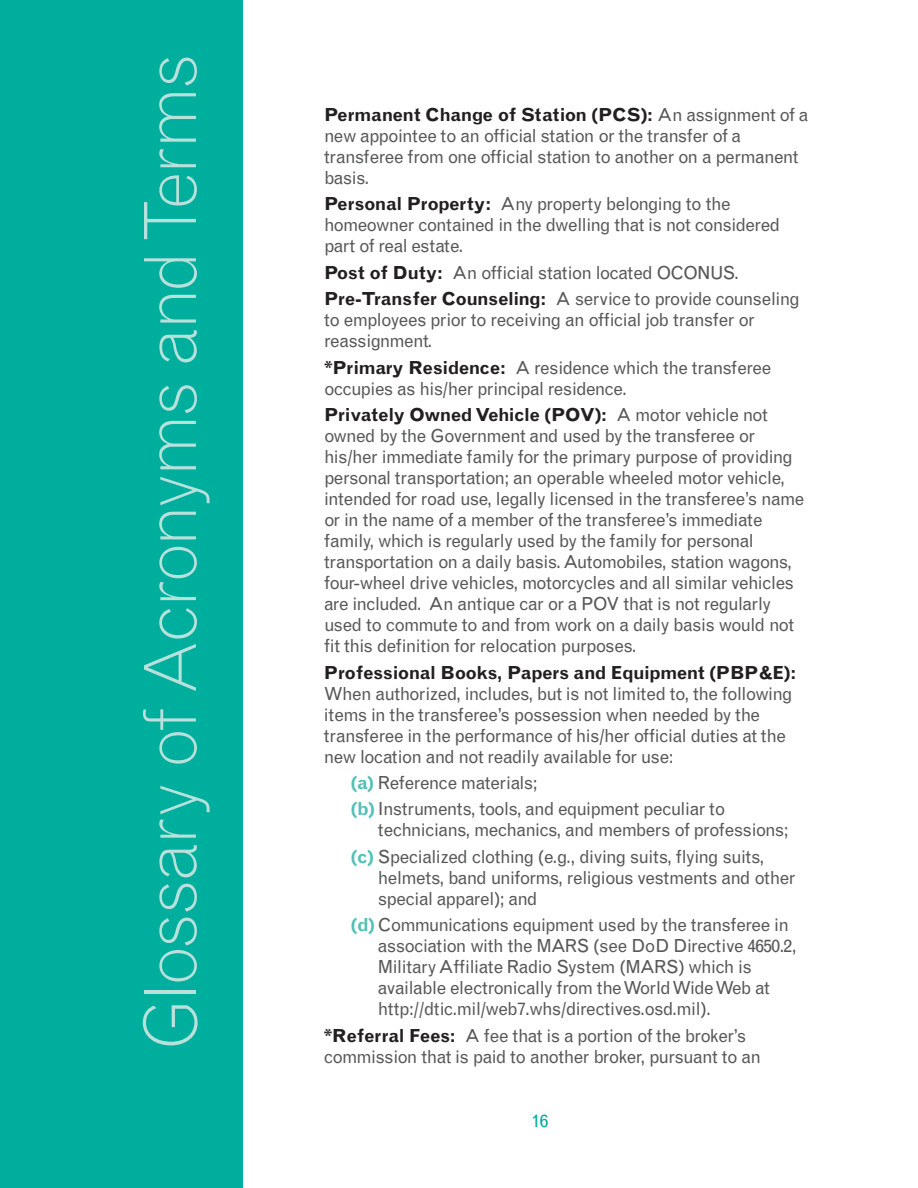
<style>
.page{position:relative;width:918px;height:1188px;background:#fff}
.page>*{position:absolute;margin:0;border:0;box-sizing:border-box;transform-origin:0 0}
.t1{font:300 72px "Grotesque MT Std";letter-spacing:-.03em;color:#b8e1dc}
.t2{font:18px/21px "Grotesque MT Std";letter-spacing:-.035em;color:#57585a}
.t3{font:700 18px "Grotesque MT Std";letter-spacing:-.015em;color:#231f20}
.t4{font:18px "Grotesque MT Std";color:#00ae9e}
.s1{font-weight:700;color:#231f20}
.s2{font-family:"Grotesque";font-weight:700;color:#50c1b6}
</style>
<div class="page">
<div style="left:0;top:0;width:243px;height:1188px;background:#00ae9e"></div>
<h1 class="t1" style="left:144px;top:1050px;width:997px;rotate:-90deg">Glossary of Acronyms andTerms</h1>
<p class="t2" style="left:324px;top:106px;width:486px"><span class="s1">Permanent Change of Station (PCS):</span> An assignment of a new appointee to an official station or the transfer of a transferee from one official station to another on a permanent basis.</p>
<p class="t2" style="left:324px;top:195px;width:458px"><span class="s1">Personal Property:</span> Any property belonging to the homeowner contained in the dwelling that is not considered part of real estate.</p>
<p class="t2" style="left:324px;top:261px;width:477px;line-height:26.4px"><span class="s1">Post of Duty:</span> An official station located OCONUS.<br><span class="s1">Pre-Transfer Counseling:</span> A service to provide counseling</p>
<p class="t2" style="left:324px;top:311px;width:432px">to employees prior to receiving an official job transfer or reassignment.</p>
<p class="t2" style="left:324px;top:358px;width:449px"><span class="s1">*Primary Residence:</span> A residence which the transferee occupies as his/her principal residence.</p>
<p class="t2" style="left:324px;top:406px;width:482px"><span class="s1">Privately Owned Vehicle (POV):</span> A motor vehicle not owned by the Government and used by the transferee or his/her immediate family for the primary purpose of providing personal transportation; an operable wheeled motor vehicle, intended for road use, legally licensed in the transferee’s name or in the name of a member of the transferee’s immediate family, which is regularly used by the family for personal transportation on a daily basis. Automobiles, station wagons, four-wheel drive vehicles, motorcycles and all similar vehicles are included. An antique car or a POV that is not regularly used to commute to and from work on a daily basis would not fit this definition for relocation purposes.</p>
<p class="t3" style="left:324px;top:666px;width:474px">Professional Books, Papers and Equipment (PBP&amp;E):</p>
<p class="t2" style="left:324px;top:684px;width:470px">When authorized, includes, but is not limited to, the following items in the transferee’s possession when needed by the transferee in the performance of his/her official duties at the new location and not readily available for use:</p>
<p class="t2" style="left:351px;top:771px;width:376px;line-height:26.4px"><span class="s2">(a)</span> Reference materials;<br><span class="s2">(b)</span> Instruments, tools, and equipment peculiar to</p>
<p class="t2" style="left:351px;top:818px;width:439px;line-height:26.4px;text-indent:27px">technicians, mechanics, and members of professions; <span class="s2">(c)</span> Specialized clothing (e.g., diving suits, flying suits,</p>
<p class="t2" style="left:378px;top:869px;width:419px">helmets, band uniforms, religious vestments and other special apparel); and</p>
<p class="t2" style="left:378px;top:916px;width:420px;text-indent:-27px"><span class="s2">(d)</span> Communications equipment used by the transferee in association with the MARS (see DoD Directive 4650.2, Military Affiliate Radio System (MARS) which is available electronically from the World Wide Web at http://dtic.mil/web7.whs/directives.osd.mil).</p>
<p class="t2" style="left:324px;top:1026px;width:424px"><span class="s1">*Referral Fees:</span> A fee that is a portion of the broker’s</p>
<p class="t2" style="left:324px;top:1047px;width:439px">commission that is paid to another broker, pursuant to an</p>
<p class="t4" style="left:531px;top:1115px;width:19px">16</p>
</div>
